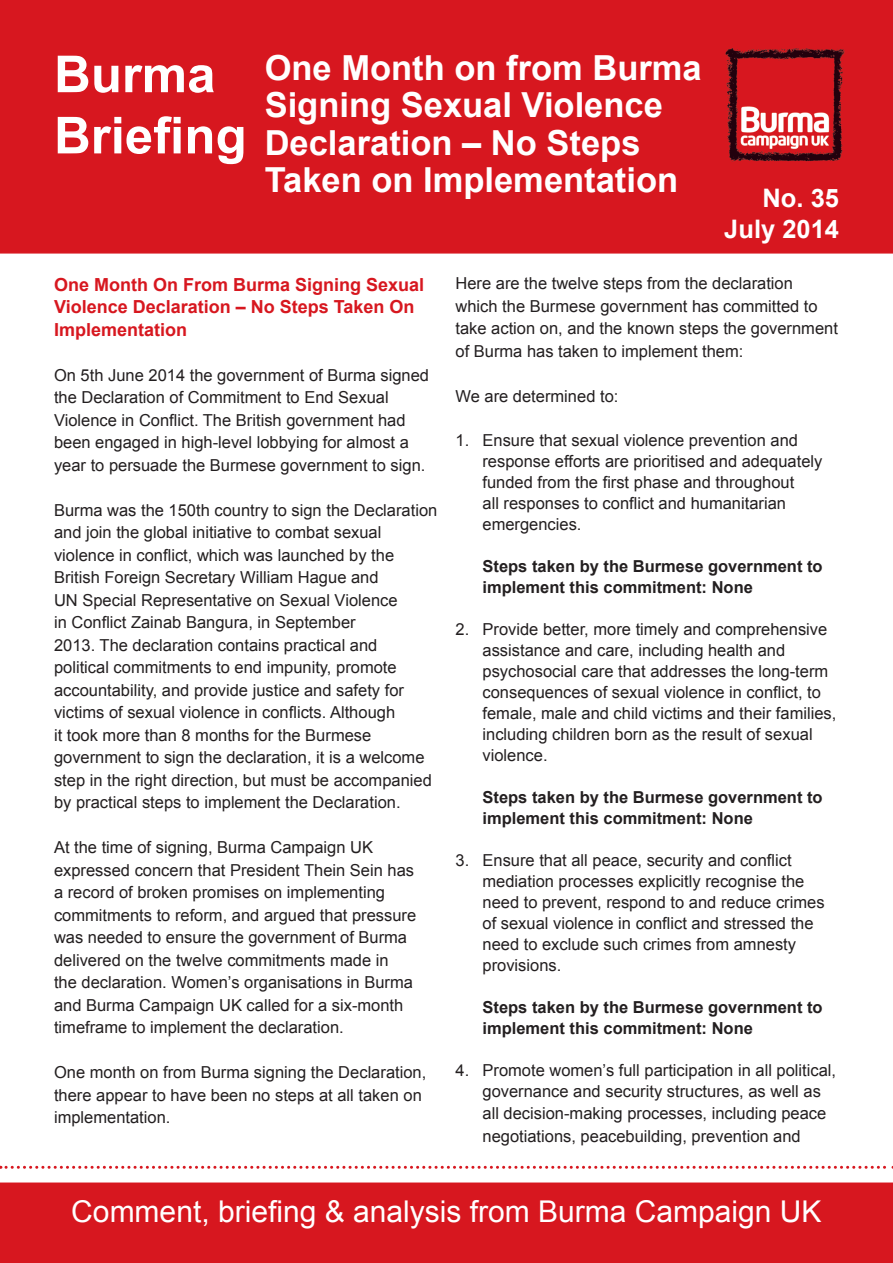
<style>
.page{position:relative;width:893px;height:1263px;background:#fff}
.page>*{position:absolute;margin:0;border:0;box-sizing:border-box;transform-origin:0 0}
.t1{font:700 51px/61.2px "Arial";color:#fff}
.t2{font:700 34.5px/37.5px "Arial";color:#fff}
.t3{font:30px "Arial";color:#fff}
.t4{font:700 25.5px "Arial";color:#fff}
.t5{font:700 18px/22.5px "Arial";color:#d7171f}
.t6{font:16.5px/22.5px "Arial";color:#231f20}
.t7{font:700 16.5px/21px "Arial";color:#231f20}
</style>
<div class="page">
<div style="left:0;top:1182px;width:893px;height:81px;background:#d7171f;border:2px solid #d7171f"></div>
<div style="left:0;top:0;width:893px;height:254px;background:#d7171f;border:2px solid #d7171f"></div>
<svg style="left:0;top:1166px;width:893px;height:3px"></svg>
<img style="left:725px;top:48px;width:120px;height:114px">
<h1 class="t1" style="left:54px;top:45px;width:194px">Burma<br>Briefing</h1>
<p class="t2" style="left:265px;top:50px;width:439px">One Month on from Burma<br>Signing Sexual Violence<br>Declaration – No Steps<br>Taken on Implementation</p>
<p class="t4" style="left:763px;top:182px;width:78px">No. 35</p>
<p class="t4" style="left:724px;top:212px;width:116px">July 2014</p>
<p class="t5" style="left:54px;top:274px;width:372px">One Month On From Burma Signing Sexual<br>Violence Declaration – No Steps Taken On<br>Implementation</p>
<p class="t6" style="left:54px;top:364px;width:377px">On 5th June 2014 the government of Burma signed the Declaration of Commitment to End Sexual Violence in Conflict. The British government had been engaged in high-level lobbying for almost a year to persuade the Burmese government to sign.</p>
<p class="t6" style="left:54px;top:499px;width:385px">Burma was the 150th country to sign the Declaration and join the global initiative to combat sexual violence in conflict, which was launched by the British Foreign Secretary William Hague and<br>UN Special Representative on Sexual Violence<br>in Conflict Zainab Bangura, in September<br>2013. The declaration contains practical and<br>political commitments to end impunity, promote accountability, and provide justice and safety for victims of sexual violence in conflicts. Although<br>it took more than 8 months for the Burmese government to sign the declaration, it is a welcome step in the right direction, but must be accompanied by practical steps to implement the Declaration.</p>
<p class="t6" style="left:54px;top:836px;width:364px">At the time of signing, Burma Campaign UK expressed concern that President Thein Sein has a record of broken promises on implementing commitments to reform, and argued that pressure was needed to ensure the government of Burma delivered on the twelve commitments made in<br>the declaration. Women’s organisations in Burma and Burma Campaign UK called for a six-month timeframe to implement the declaration.</p>
<p class="t6" style="left:54px;top:1061px;width:374px">One month on from Burma signing the Declaration, there appear to have been no steps at all taken on implementation.</p>
<p class="t6" style="left:455px;top:273px;width:384px">Here are the twelve steps from the declaration which the Burmese government has committed to take action on, and the known steps the government of Burma has taken to implement them:</p>
<p class="t6" style="left:455px;top:385px;width:164px">We are determined to:</p>
<p class="t6" style="left:482px;top:429px;width:341px;line-height:21px;text-indent:-27px">1. Ensure that sexual violence prevention and response efforts are prioritised and adequately funded from the first phase and throughout<br>all responses to conflict and humanitarian emergencies.</p>
<p class="t7" style="left:482px;top:556px;width:342px">Steps taken by the Burmese government to implement this commitment: None</p>
<p class="t6" style="left:482px;top:618px;width:355px;line-height:21px;text-indent:-27px">2. Provide better, more timely and comprehensive assistance and care, including health and psychosocial care that addresses the long-term consequences of sexual violence in conflict, to female, male and child victims and their families, including children born as the result of sexual violence.</p>
<p class="t7" style="left:482px;top:787px;width:342px">Steps taken by the Burmese government to implement this commitment: None</p>
<p class="t6" style="left:482px;top:849px;width:344px;line-height:21px;text-indent:-27px">3. Ensure that all peace, security and conflict mediation processes explicitly recognise the need to prevent, respond to and reduce crimes of sexual violence in conflict and stressed the need to exclude such crimes from amnesty provisions.</p>
<p class="t7" style="left:482px;top:997px;width:342px">Steps taken by the Burmese government to implement this commitment: None</p>
<p class="t6" style="left:482px;top:1059px;width:355px;line-height:21px;text-indent:-27px">4. Promote women’s full participation in all political, governance and security structures, as well as</p>
<p class="t6" style="left:482px;top:1102px;width:345px">all decision-making processes, including peace negotiations, peacebuilding, prevention and</p>
<h3 class="t3" style="left:71px;top:1191px;width:752px">Comment, briefing &amp; analysis from Burma Campaign UK</h3>
</div>
